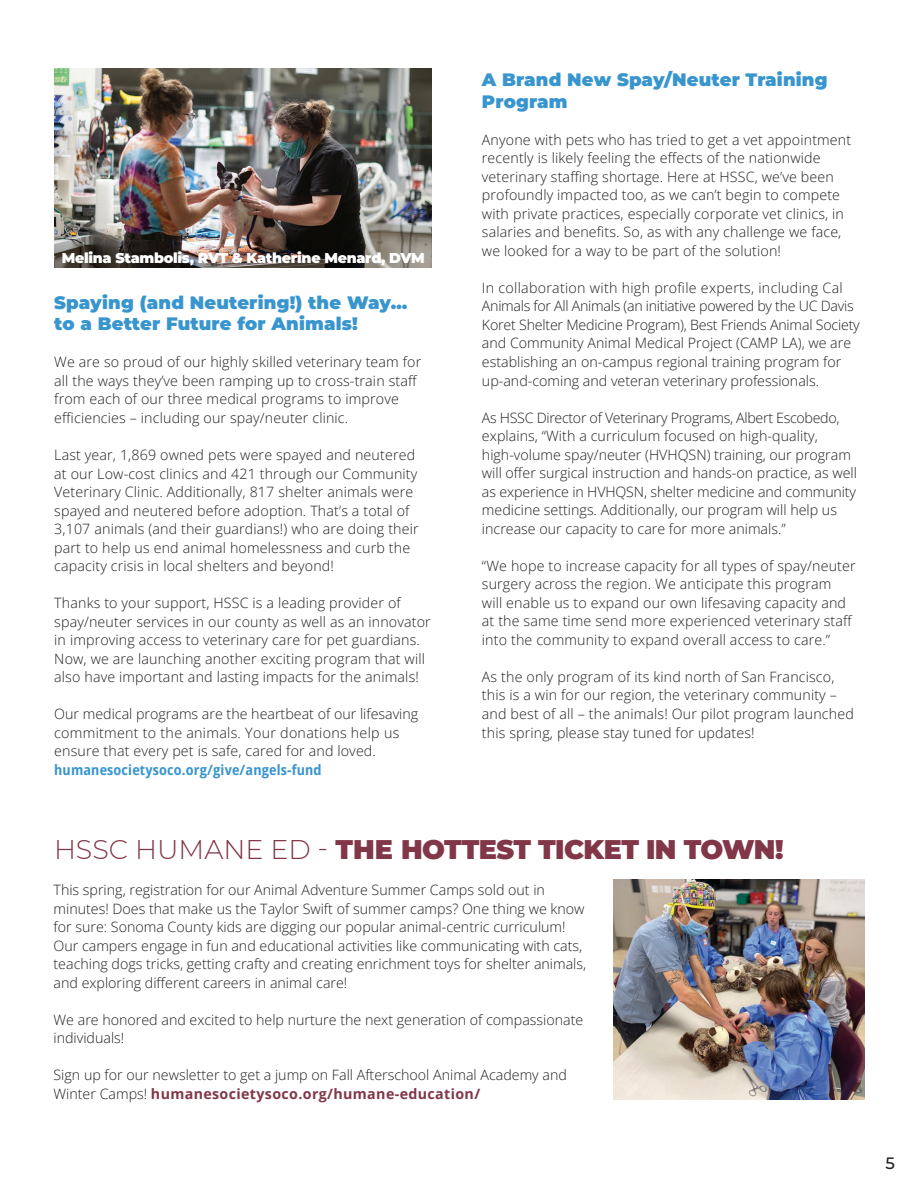
<style>
.page{position:relative;width:918px;height:1188px;background:#fff}
.page>*{position:absolute;margin:0;border:0;box-sizing:border-box;transform-origin:0 0}
.t1{font:900 27px "Montserrat";letter-spacing:-.02em;color:#813747}
.t2{font:900 18px/21.6px "Montserrat";letter-spacing:.01em;color:#3895ce}
.t3{font:500 16.5px "Montserrat";color:#231f20}
.t4{font:300 14.25px/18.5px "Open Sans";letter-spacing:.01em;color:#231f20}
.t5{font:900 14.25px "Montserrat";letter-spacing:-.02em;color:#fff}
.t6{font:700 semi-condensed 14.25px "Open Sans";letter-spacing:.01em;color:#3895ce}
.s1{font-weight:300}
.s2{font-weight:700;color:#813747}
</style>
<div class="page">
<img style="left:613px;top:880px;width:251px;height:219px">
<img style="left:54px;top:69px;width:378px;height:199px">
<p class="t5" style="left:62px;top:248px;width:364px">Melina Stambolis, RVT &amp; Katherine Menard, DVM</p>
<p class="t2" style="left:54px;top:291px;width:355px">Spaying (and Neutering!) the Way… to a Better Future for Animals!</p>
<p class="t4" style="left:54px;top:353px;width:369px">We are so proud of our highly skilled veterinary team for all the ways they’ve been ramping up to cross-train staff from each of our three medical programs to improve efficiencies – including our spay/neuter clinic.</p>
<p class="t4" style="left:54px;top:445px;width:366px">Last year, 1,869 owned pets were spayed and neutered at our Low-cost clinics and 421 through our Community Veterinary Clinic. Additionally, 817 shelter animals were spayed and neutered before adoption. That’s a total of 3,107 animals (and their guardians!) who are doing their part to help us end animal homelessness and curb the capacity crisis in local shelters and beyond!</p>
<p class="t4" style="left:54px;top:593px;width:378px">Thanks to your support, HSSC is a leading provider of spay/neuter services in our county as well as an innovator in improving access to veterinary care for pet guardians.<br>Now, we are launching another exciting program that will also have important and lasting impacts for the animals!</p>
<p class="t4" style="left:54px;top:705px;width:366px">Our medical programs are the heartbeat of our lifesaving commitment to the animals. Your donations help us ensure that every pet is safe, cared for and loved.</p>
<p class="t6" style="left:54px;top:760px;width:269px">humanesocietysoco.org/give/angels-fund</p>
<p class="t2" style="left:482px;top:68px;width:347px">A Brand New Spay/Neuter Training<br>Program</p>
<p class="t4" style="left:482px;top:130px;width:371px">Anyone with pets who has tried to get a vet appointment recently is likely feeling the effects of the nationwide veterinary staffing shortage. Here at HSSC, we’ve been profoundly impacted too, as we can’t begin to compete with private practices, especially corporate vet clinics, in salaries and benefits. So, as with any challenge we face, we looked for a way to be part of the solution!</p>
<p class="t4" style="left:482px;top:278px;width:379px">In collaboration with high profile experts, including Cal Animals for All Animals (an initiative powered by the UC Davis Koret Shelter Medicine Program), Best Friends Animal Society and Community Animal Medical Project (CAMP LA), we are establishing an on-campus regional training program for up-and-coming and veteran veterinary professionals.</p>
<p class="t4" style="left:482px;top:408px;width:377px">As HSSC Director of Veterinary Programs, Albert Escobedo, explains, “With a curriculum focused on high-quality, high-volume spay/neuter (HVHQSN) training, our program will offer surgical instruction and hands-on practice, as well as experience in HVHQSN, shelter medicine and community medicine settings. Additionally, our program will help us increase our capacity to care for more animals.”</p>
<p class="t4" style="left:482px;top:556px;width:375px">“We hope to increase capacity for all types of spay/neuter surgery across the region. We anticipate this program<br>will enable us to expand our own lifesaving capacity and at the same time send more experienced veterinary staff into the community to expand overall access to care.”</p>
<p class="t4" style="left:482px;top:667px;width:373px">As the only program of its kind north of San Francisco, this is a win for our region, the veterinary community – and best of all – the animals! Our pilot program launched this spring, please stay tuned for updates!</p>
<h1 class="t1" style="left:54px;top:831px;width:731px"><span class="s1">HSSC HUMANE ED -</span> THE HOTTEST TICKET IN TOWN!</h1>
<p class="t4" style="left:54px;top:880px;width:534px">This spring, registration for our Animal Adventure Summer Camps sold out in minutes! Does that make us the Taylor Swift of summer camps? One thing we know for sure: Sonoma County kids are digging our popular animal-centric curriculum!<br>Our campers engage in fun and educational activities like communicating with cats, teaching dogs tricks, getting crafty and creating enrichment toys for shelter animals, and exploring different careers in animal care!</p>
<p class="t4" style="left:54px;top:1010px;width:531px">We are honored and excited to help nurture the next generation of compassionate individuals!</p>
<p class="t4" style="left:54px;top:1066px;width:515px">Sign up for our newsletter to get a jump on Fall Afterschool Animal Academy and<br>Winter Camps! <span class="s2">humanesocietysoco.org/humane-education/</span></p>
<p class="t3" style="left:886px;top:1152px;width:11px">5</p>
</div>
